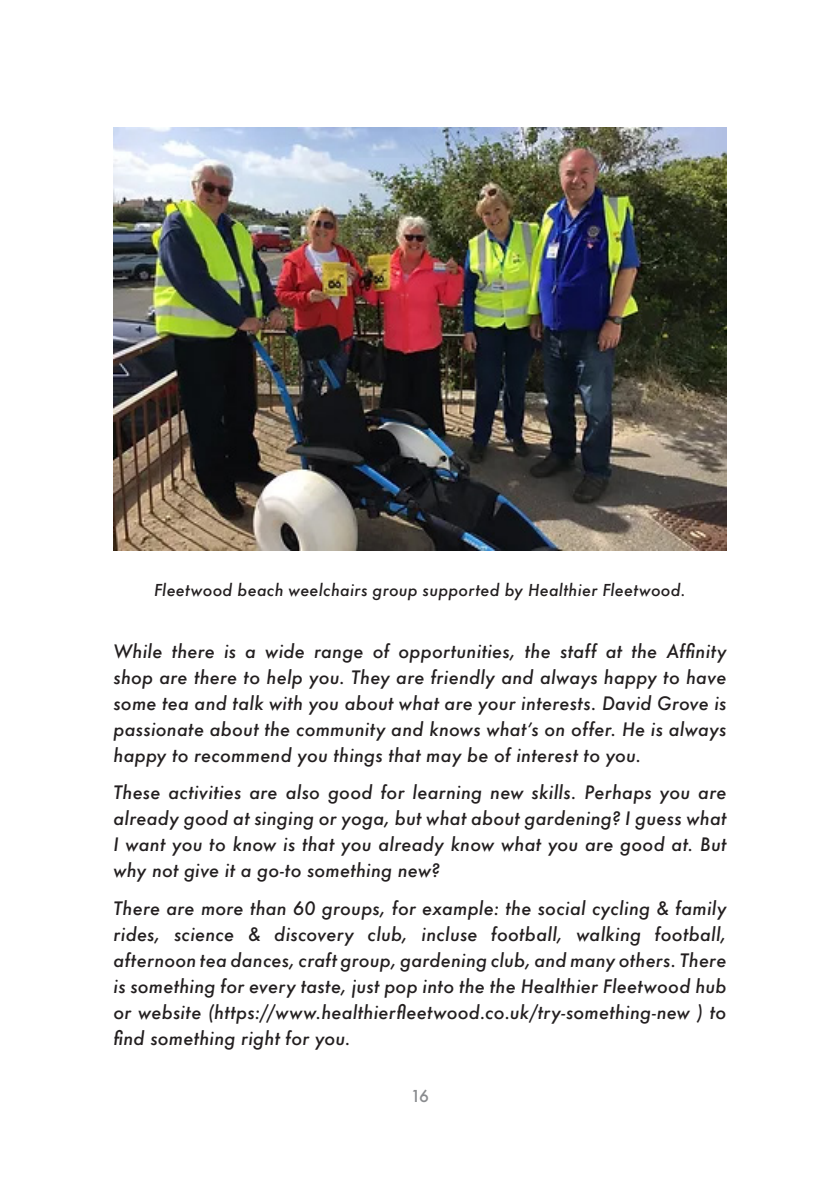
<style>
.page{position:relative;width:840px;height:1191px;background:#fff}
.page>*{position:absolute;margin:0;border:0;box-sizing:border-box;transform-origin:0 0}
.Body_Copy{font:italic 500 18px/26px "Futura";letter-spacing:.01em;color:#231f20;text-align:justify}
.Table___Figure_Title{font:italic 500 16px "Futura";letter-spacing:.02em;color:#231f20}
.t1{font:500 16px "Futura";color:#8a8c8f}
</style>
<div class="page">
<img style="left:113px;top:127px;width:613px;height:424px">
<p class="Table___Figure_Title" style="left:154px;top:578px;width:533px">Fleetwood beach weelchairs group supported by Healthier Fleetwood.</p>
<p class="Body_Copy" style="left:113px;top:638px;width:614px">While there is a wide range of opportunities, the staff at the Affinity shop are there to help you. They are friendly and always happy to have some tea and talk with you about what are your interests. David Grove is passionate about the community and knows what’s on offer. He is always happy to recommend you things that may be of interest to you.</p>
<p class="Body_Copy" style="left:113px;top:779px;width:614px">These activities are also good for learning new skills. Perhaps you are already good at singing or yoga, but what about gardening? I guess what I want you to know is that you already know what you are good at. But why not give it a go-to something new?</p>
<p class="Body_Copy" style="left:113px;top:895px;width:614px">There are more than 60 groups, for example: the social cycling &amp; family rides, science &amp; discovery club, incluse football, walking football, afternoon tea dances, craft group, gardening club, and many others. There is something for every taste, just pop into the the Healthier Fleetwood hub or website (https://www.healthierfleetwood.co.uk/try-something-new ) to find something right for you.</p>
<p class="t1" style="left:410px;top:1085px;width:20px">16</p>
</div>
